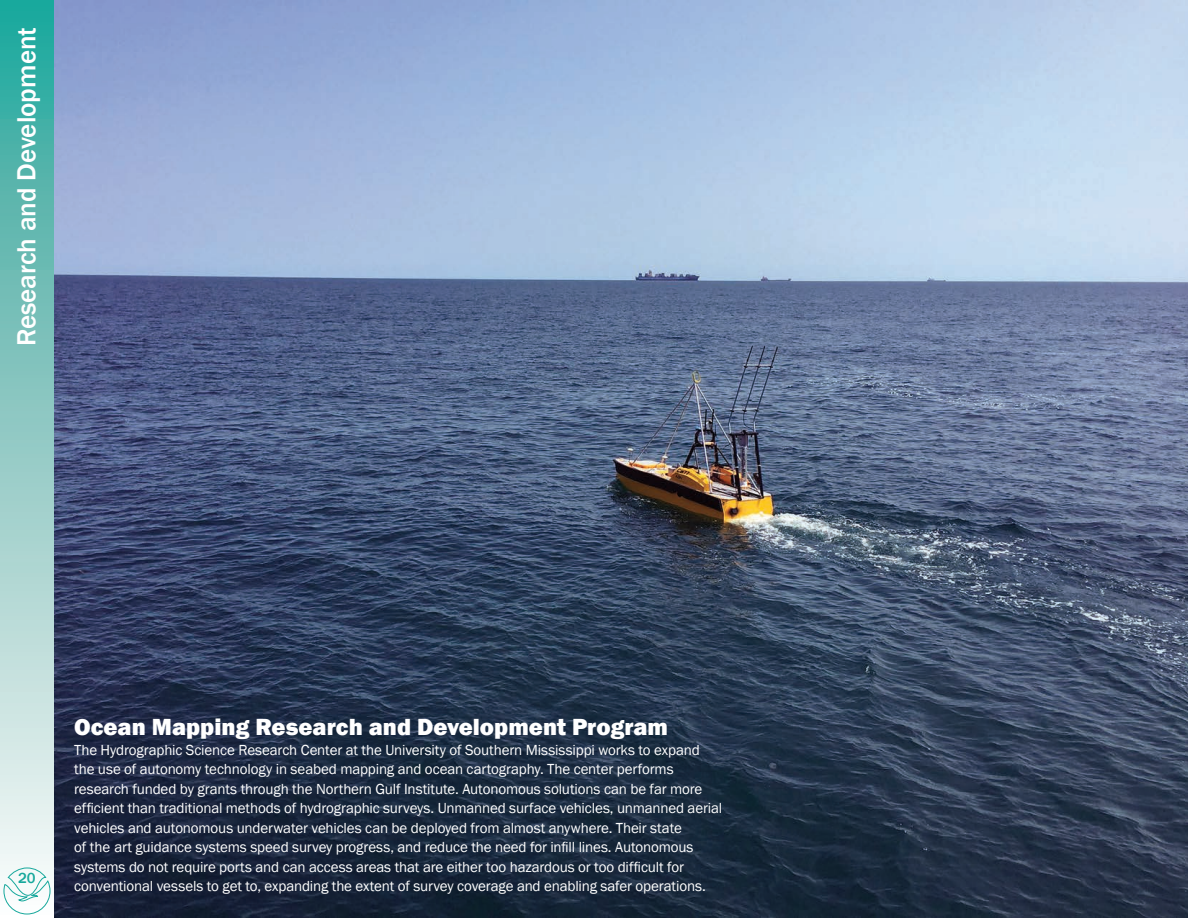
<style>
.page{position:relative;width:1188px;height:918px;background:#fff}
.page>*{position:absolute;margin:0;border:0;box-sizing:border-box;transform-origin:0 0}
.t1{font:500 27px "Franklin Gothic";color:#fff}
.t2{font:800 24px "Franklin Gothic";color:#fff}
.t3{font:15px/19.5px "Franklin Gothic";letter-spacing:-.01em;color:#fff}
.t4{font:500 15px "Franklin Gothic";color:#17a89c}
</style>
<div class="page">
<img style="left:54px;top:0;width:1134px;height:918px">
<div style="left:0;top:0;width:54px;height:918px;background:linear-gradient(to bottom,#26a398,#fff9f9)"></div>
<svg style="left:3px;top:867px;width:48px;height:48px"></svg>
<h1 class="t1" style="left:10px;top:346px;width:321px;rotate:-90deg">Research and Development</h1>
<p class="t4" style="left:18px;top:868px;width:19px">20</p>
<h2 class="t2" style="left:74px;top:711px;width:595px">Ocean Mapping Research and Development Program</h2>
<p class="t3" style="left:74px;top:740px;width:650px">The Hydrographic Science Research Center at the University of Southern Mississippi works to expand the use of autonomy technology in seabed mapping and ocean cartography. The center performs research funded by grants through the Northern Gulf Institute. Autonomous solutions can be far more efficient than traditional methods of hydrographic surveys. Unmanned surface vehicles, unmanned aerial vehicles and autonomous underwater vehicles can be deployed from almost anywhere. Their state<br>of the art guidance systems speed survey progress, and reduce the need for infill lines. Autonomous systems do not require ports and can access areas that are either too hazardous or too difficult for conventional vessels to get to, expanding the extent of survey coverage and enabling safer operations.</p>
</div>
